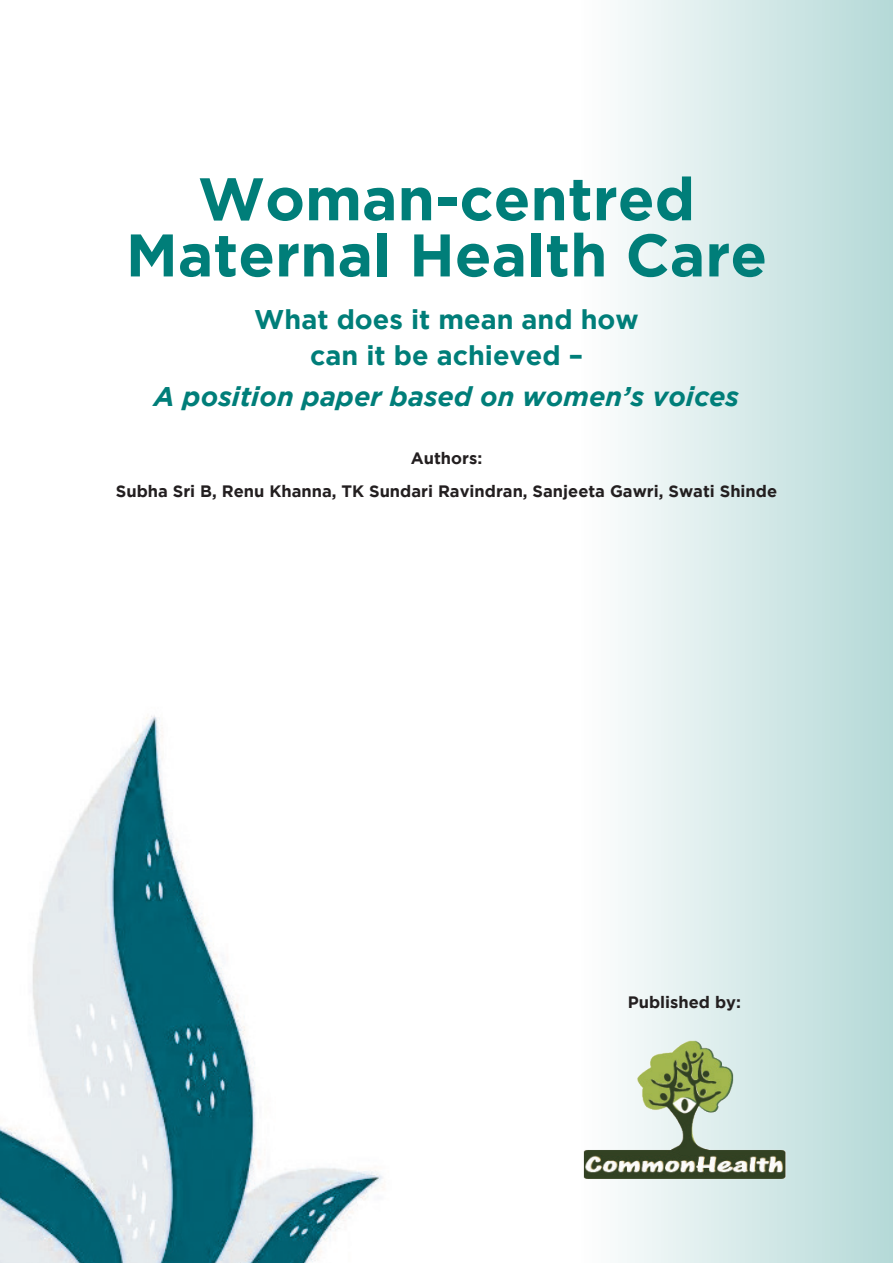
<style>
.page{position:relative;width:893px;height:1263px;background:#fff}
.page>*{position:absolute;margin:0;border:0;box-sizing:border-box;transform-origin:0 0}
.t1{font:700 60px/56.1px "Gotham";color:#007e79;text-align:center}
.t2{font:700 27px/36px "Gotham";color:#007e79;text-align:center}
.t3{font:italic 700 27px "Gotham";color:#007e79}
.t4{font:700 16.5px/33px "Gotham";color:#231f20;text-align:center}
</style>
<div class="page">
<img style="left:0;top:715px;width:384px;height:548px">
<div style="left:426px;top:0;width:467px;height:1263px;background:linear-gradient(to right,#fff,#bcdddb)"></div>
<img style="left:570px;top:1038px;width:229px;height:154px">
<h1 class="t1" style="left:126px;top:169px;width:643px">Woman-centred<br>Maternal Health Care</h1>
<h2 class="t2" style="left:254px;top:301px;width:386px">What does it mean and how can it be achieved –</h2>
<h2 class="t3" style="left:154px;top:381px;width:587px">A position paper based on women’s voices</h2>
<p class="t4" style="left:116px;top:441px;width:663px">Authors:<br>Subha Sri B, Renu Khanna, TK Sundari Ravindran, Sanjeeta Gawri, Swati Shinde</p>
<p class="t4" style="left:628px;top:985px;width:115px">Published by:</p>
</div>
